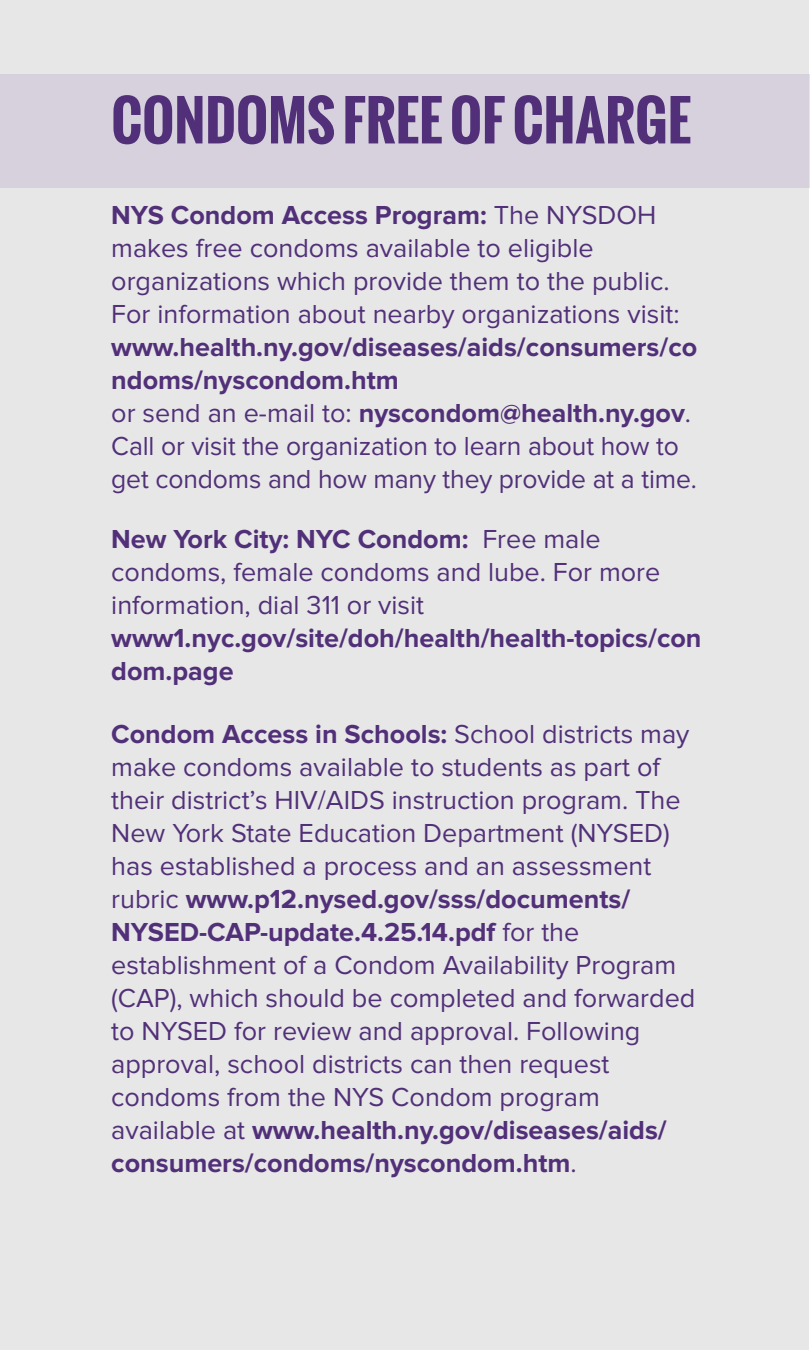
<style>
.page{position:relative;width:810px;height:1350px;background:#fff}
.page>*{position:absolute;margin:0;border:0;box-sizing:border-box;transform-origin:0 0}
.t1{font:700 54px "Oswald";color:#523079}
.t2{font:27px/33px "Proxima Nova";color:#523079}
.t3{font:700 27px/33px "Proxima Nova";color:#523079}
.s1{font-weight:700}
</style>
<div class="page">
<div style="left:0;top:0;width:809px;height:1350px;background:#e6e7e6"></div>
<div style="left:0;top:74px;width:810px;height:114px;background:#d6d1dd"></div>
<h1 class="t1" style="left:111px;top:80px;width:581px">CONDOMS FREE OF CHARGE</h1>
<p class="t2" style="left:111px;top:199px;width:570px"><span class="s1">NYS Condom Access Program:</span> The NYSDOH makes free condoms available to eligible organizations which provide them to the public.<br>For information about nearby organizations visit:</p>
<p class="t2" style="left:111px;top:331px;width:588px"><span class="s1">www.health.ny.gov/diseases/aids/consumers/co ndoms/nyscondom.htm<br></span>or send an e-mail to: <span class="s1">nyscondom@health.ny.gov</span>.<br>Call or visit the organization to learn about how to get condoms and how many they provide at a time.</p>
<p class="t2" style="left:111px;top:523px;width:551px"><span class="s1">New York City: NYC Condom:</span> Free male condoms, female condoms and lube. For more information, dial 311 or visit</p>
<p class="t3" style="left:111px;top:623px;width:592px">www1.nyc.gov/site/doh/health/health-topics/con dom.page</p>
<p class="t2" style="left:111px;top:718px;width:586px"><span class="s1">Condom Access in Schools:</span> School districts may make condoms available to students as part of their district’s HIV/AIDS instruction program. The New York State Education Department (NYSED) has established a process and an assessment rubric <span class="s1">www.p12.nysed.gov/sss/documents/ NYSED-CAP-update.4.25.14.pdf</span> for the establishment of a Condom Availability Program (CAP), which should be completed and forwarded to NYSED for review and approval. Following approval, school districts can then request condoms from the NYS Condom program available at <span class="s1">www.health.ny.gov/diseases/aids/ consumers/condoms/nyscondom.htm</span>.</p>
</div>
